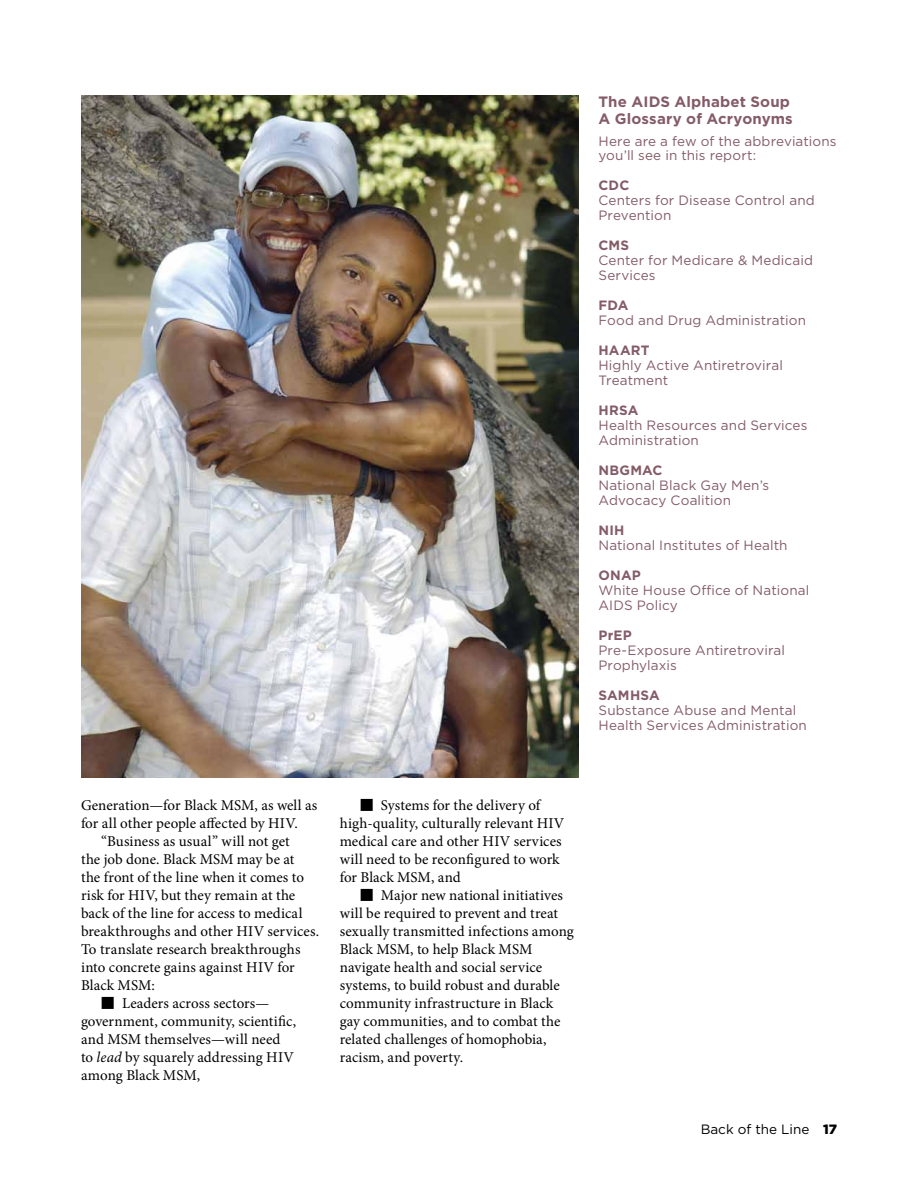
<style>
.page{position:relative;width:918px;height:1188px;background:#fff}
.page>*{position:absolute;margin:0;border:0;box-sizing:border-box;transform-origin:0 0}
.t1{font:15px/18px "Minion Pro";letter-spacing:.005em;color:#000}
.t2{font:700 15px/16.5px "Gotham";letter-spacing:.01em;color:#845c68}
.t3{font:13.5px/15px "Gotham";letter-spacing:.01em;color:#845c68}
.t4{font:700 13.5px "Gotham";letter-spacing:.015em;color:#845c68}
.t5{font:13.5px "Gotham";color:#000}
.s1{font-family:"Universal Std Newswith Comm Pi"}
.s2{font-style:italic}
.s3{font-weight:900}
</style>
<div class="page">
<img style="left:81px;top:95px;width:497px;height:683px">
<p class="t2" style="left:598px;top:94px;width:196px">The AIDS Alphabet Soup<br>A Glossary of Acryonyms</p>
<p class="t3" style="left:598px;top:133px;width:240px">Here are a few of the abbreviations you’ll see in this report:</p>
<p class="t4" style="left:598px;top:177px;width:32px">CDC</p>
<p class="t3" style="left:598px;top:193px;width:218px">Centers for Disease Control and<br>Prevention</p>
<p class="t4" style="left:598px;top:237px;width:32px">CMS</p>
<p class="t3" style="left:598px;top:253px;width:216px">Center for Medicare &amp; Medicaid<br>Services</p>
<p class="t4" style="left:598px;top:297px;width:31px">FDA</p>
<p class="t3" style="left:598px;top:313px;width:209px">Food and Drug Administration</p>
<p class="t4" style="left:598px;top:342px;width:53px">HAART</p>
<p class="t3" style="left:598px;top:358px;width:186px">Highly Active Antiretroviral<br>Treatment</p>
<p class="t4" style="left:598px;top:402px;width:41px">HRSA</p>
<p class="t3" style="left:598px;top:418px;width:211px">Health Resources and Services<br>Administration</p>
<p class="t4" style="left:598px;top:462px;width:66px">NBGMAC</p>
<p class="t3" style="left:598px;top:478px;width:172px">National Black Gay Men’s<br>Advocacy Coalition</p>
<p class="t4" style="left:598px;top:522px;width:27px">NIH</p>
<p class="t3" style="left:598px;top:538px;width:191px">National Institutes of Health</p>
<p class="t4" style="left:598px;top:567px;width:44px">ONAP</p>
<p class="t3" style="left:598px;top:583px;width:212px">White House Office of National<br>AIDS Policy</p>
<p class="t4" style="left:598px;top:627px;width:35px">PrEP</p>
<p class="t3" style="left:598px;top:643px;width:188px">Pre-Exposure Antiretroviral<br>Prophylaxis</p>
<p class="t4" style="left:598px;top:687px;width:63px">SAMHSA</p>
<p class="t3" style="left:598px;top:703px;width:210px">Substance Abuse and Mental<br>Health Services Administration</p>
<p class="t1" style="left:81px;top:796px;width:238px">Generation—for Black MSM, as well as</p>
<p class="t1" style="left:81px;top:814px;width:218px">for all other people affected by HIV.</p>
<p class="t1" style="left:101px;top:832px;width:190px">“Business as usual” will not get</p>
<p class="t1" style="left:81px;top:850px;width:215px">the job done. Black MSM may be at</p>
<p class="t1" style="left:81px;top:868px;width:225px">the front of the line when it comes to</p>
<p class="t1" style="left:81px;top:886px;width:216px">risk for HIV, but they remain at the</p>
<p class="t1" style="left:81px;top:904px;width:223px">back of the line for access to medical</p>
<p class="t1" style="left:81px;top:922px;width:240px">breakthroughs and other HIV services.</p>
<p class="t1" style="left:81px;top:940px;width:221px">To translate research breakthroughs</p>
<p class="t1" style="left:81px;top:958px;width:215px">into concrete gains against HIV for</p>
<p class="t1" style="left:81px;top:976px;width:75px">Black MSM:</p>
<p class="t1" style="left:101px;top:994px;width:170px"><span class="s1">M</span> Leaders across sectors—</p>
<p class="t1" style="left:81px;top:1012px;width:217px">government, community, scientific,</p>
<p class="t1" style="left:81px;top:1030px;width:201px">and MSM themselves—will need</p>
<p class="t1" style="left:81px;top:1048px;width:215px">to <span class="s2">lead</span> by squarely addressing HIV</p>
<p class="t1" style="left:81px;top:1066px;width:121px">among Black MSM,</p>
<p class="t1" style="left:340px;top:796px;width:226px;text-indent:20px"><span class="s1">M</span> Systems for the delivery of high-quality, culturally relevant HIV medical care and other HIV services will need to be reconfigured to work for Black MSM, and</p>
<p class="t1" style="left:340px;top:886px;width:236px;text-indent:20px"><span class="s1">M</span> Major new national initiatives will be required to prevent and treat sexually transmitted infections among Black MSM, to help Black MSM navigate health and social service systems, to build robust and durable community infrastructure in Black gay communities, and to combat the related challenges of homophobia, racism, and poverty.</p>
<p class="t5" style="left:701px;top:1121px;width:138px">Back of the Line <span class="s3">17</span></p>
</div>
